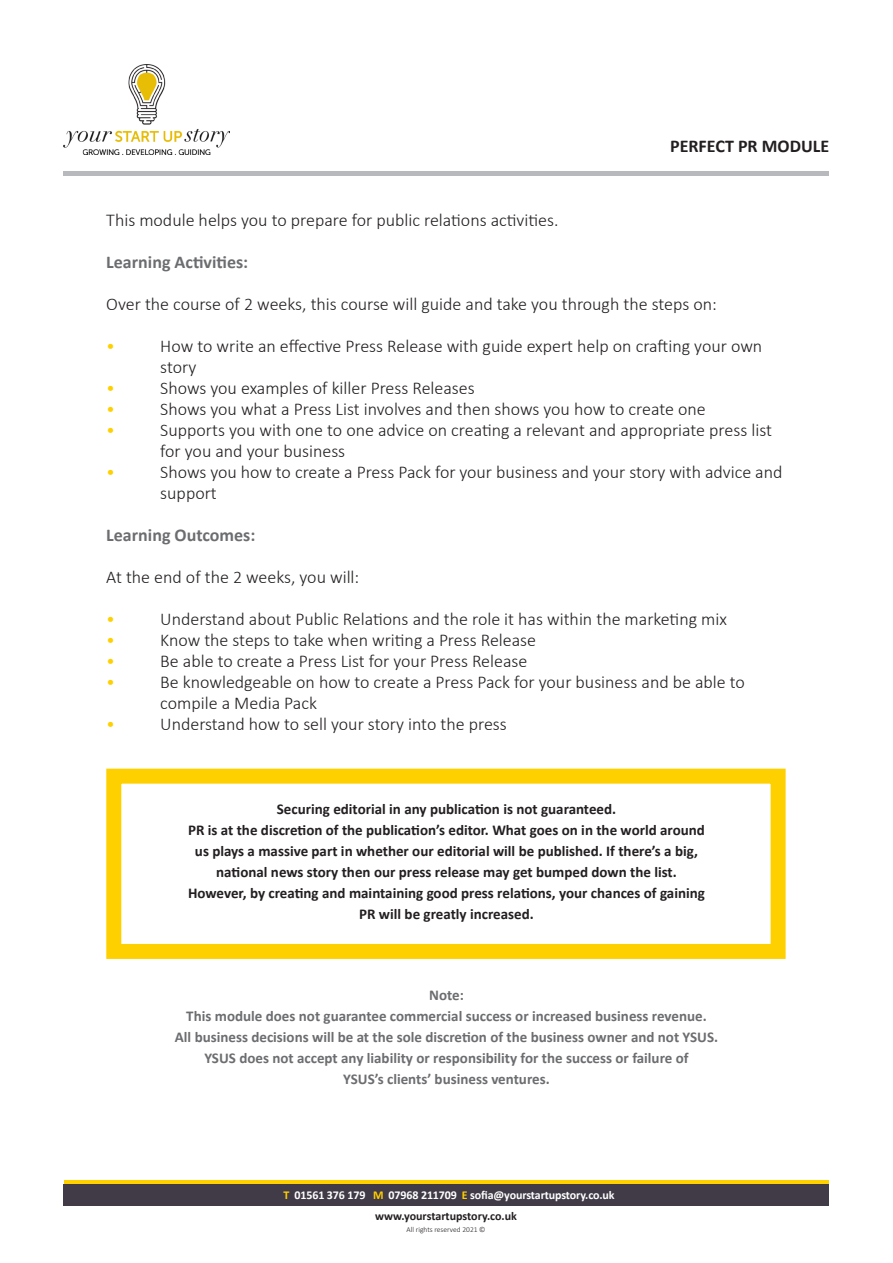
<style>
.page{position:relative;width:893px;height:1263px;background:#fff}
.page>*{position:absolute;margin:0;border:0;box-sizing:border-box;transform-origin:0 0}
.t1{font:300 18px/21px "Calibri";color:#231f20}
.t2{font:700 18px "Calibri";color:#6c6d70}
.t3{font:700 18px "Calibri";color:#231f20}
.t4{font:300 18px "Calibri";color:#ffd000}
.t5{font:700 15px "Calibri";color:#231f20}
.t6{font:700 15px "Calibri";color:#6c6d70}
.t7{font:700 12px/20.5px "Calibri";letter-spacing:-.01em;color:#fff;text-align:center}
.t8{font:300 7.5px "Calibri";color:#231f20}
.s1{color:#ffd000}
.s2{color:#231f20}
</style>
<div class="page">
<img style="left:64px;top:65px;width:166px;height:90px">
<hr style="left:64px;top:1180px;width:382px;height:4px;background:#ffd000">
<hr style="left:446px;top:1180px;width:383px;height:4px;background:#ffd000">
<div style="left:64px;top:1184px;width:765px;height:22px;background:#413b47"></div>
<hr style="left:64px;top:171px;width:765px;height:4px;background:#b8b9bc">
<div style="left:106px;top:769px;width:680px;height:190px;border:15px solid #ffd000"></div>
<p class="t3" style="left:670px;top:133px;width:161px">PERFECT PR MODULE</p>
<p class="t1" style="left:106px;top:209px;width:454px">This module helps you to prepare for public relations activities.</p>
<p class="t2" style="left:106px;top:249px;width:143px">Learning Activities:</p>
<p class="t1" style="left:106px;top:293px;width:612px">Over the course of 2 weeks, this course will guide and take you through the steps on:</p>
<p class="t4" style="left:106px;top:335px;width:10px">•</p>
<p class="t1" style="left:160px;top:335px;width:603px">How to write an effective Press Release with guide expert help on crafting your own story</p>
<p class="t4" style="left:106px;top:377px;width:10px">•</p>
<p class="t1" style="left:160px;top:377px;width:316px">Shows you examples of killer Press Releases</p>
<p class="t4" style="left:106px;top:398px;width:10px">•</p>
<p class="t1" style="left:160px;top:398px;width:547px">Shows you what a Press List involves and then shows you how to create one</p>
<p class="t4" style="left:106px;top:419px;width:10px">•</p>
<p class="t1" style="left:160px;top:419px;width:613px">Supports you with one to one advice on creating a relevant and appropriate press list for you and your business</p>
<p class="t4" style="left:106px;top:461px;width:10px">•</p>
<p class="t1" style="left:160px;top:461px;width:624px">Shows you how to create a Press Pack for your business and your story with advice and support</p>
<p class="t2" style="left:106px;top:522px;width:151px">Learning Outcomes:</p>
<p class="t1" style="left:106px;top:566px;width:255px">At the end of the 2 weeks, you will:</p>
<p class="t4" style="left:106px;top:608px;width:10px">•</p>
<p class="t1" style="left:160px;top:608px;width:568px">Understand about Public Relations and the role it has within the marketing mix</p>
<p class="t4" style="left:106px;top:629px;width:10px">•</p>
<p class="t1" style="left:160px;top:629px;width:377px">Know the steps to take when writing a Press Release</p>
<p class="t4" style="left:106px;top:650px;width:10px">•</p>
<p class="t1" style="left:160px;top:650px;width:369px">Be able to create a Press List for your Press Release</p>
<p class="t4" style="left:106px;top:671px;width:10px">•</p>
<p class="t1" style="left:160px;top:671px;width:586px">Be knowledgeable on how to create a Press Pack for your business and be able to compile a Media Pack</p>
<p class="t4" style="left:106px;top:713px;width:10px">•</p>
<p class="t1" style="left:160px;top:713px;width:348px">Understand how to sell your story into the press</p>
<p class="t5" style="left:277px;top:799px;width:341px">Securing editorial in any publication is not guaranteed.</p>
<p class="t5" style="left:188px;top:820px;width:518px">PR is at the discretion of the publication’s editor. What goes on in the world around</p>
<p class="t5" style="left:195px;top:841px;width:505px">us plays a massive part in whether our editorial will be published. If there’s a big,</p>
<p class="t5" style="left:216px;top:862px;width:462px">national news story then our press release may get bumped down the list.</p>
<p class="t5" style="left:188px;top:883px;width:518px">However, by creating and maintaining good press relations, your chances of gaining</p>
<p class="t5" style="left:359px;top:904px;width:176px">PR will be greatly increased.</p>
<p class="t6" style="left:429px;top:985px;width:36px">Note:</p>
<p class="t6" style="left:186px;top:1006px;width:522px">This module does not guarantee commercial success or increased business revenue.</p>
<p class="t6" style="left:175px;top:1027px;width:545px">All business decisions will be at the sole discretion of the business owner and not YSUS.</p>
<p class="t6" style="left:204px;top:1048px;width:486px">YSUS does not accept any liability or responsibility for the success or failure of</p>
<p class="t6" style="left:343px;top:1069px;width:208px">YSUS’s clients’ business ventures.</p>
<p class="t7" style="left:283px;top:1185px;width:333px"><span class="s1">T</span> 01561 376 179 <span class="s1">M</span> 07968 211709 <span class="s1">E</span> sofia@yourstartupstory.co.uk <span class="s2">www.yourstartupstory.co.uk</span></p>
<p class="t8" style="left:407px;top:1225px;width:81px">All rights reserved 2021 ©</p>
</div>
